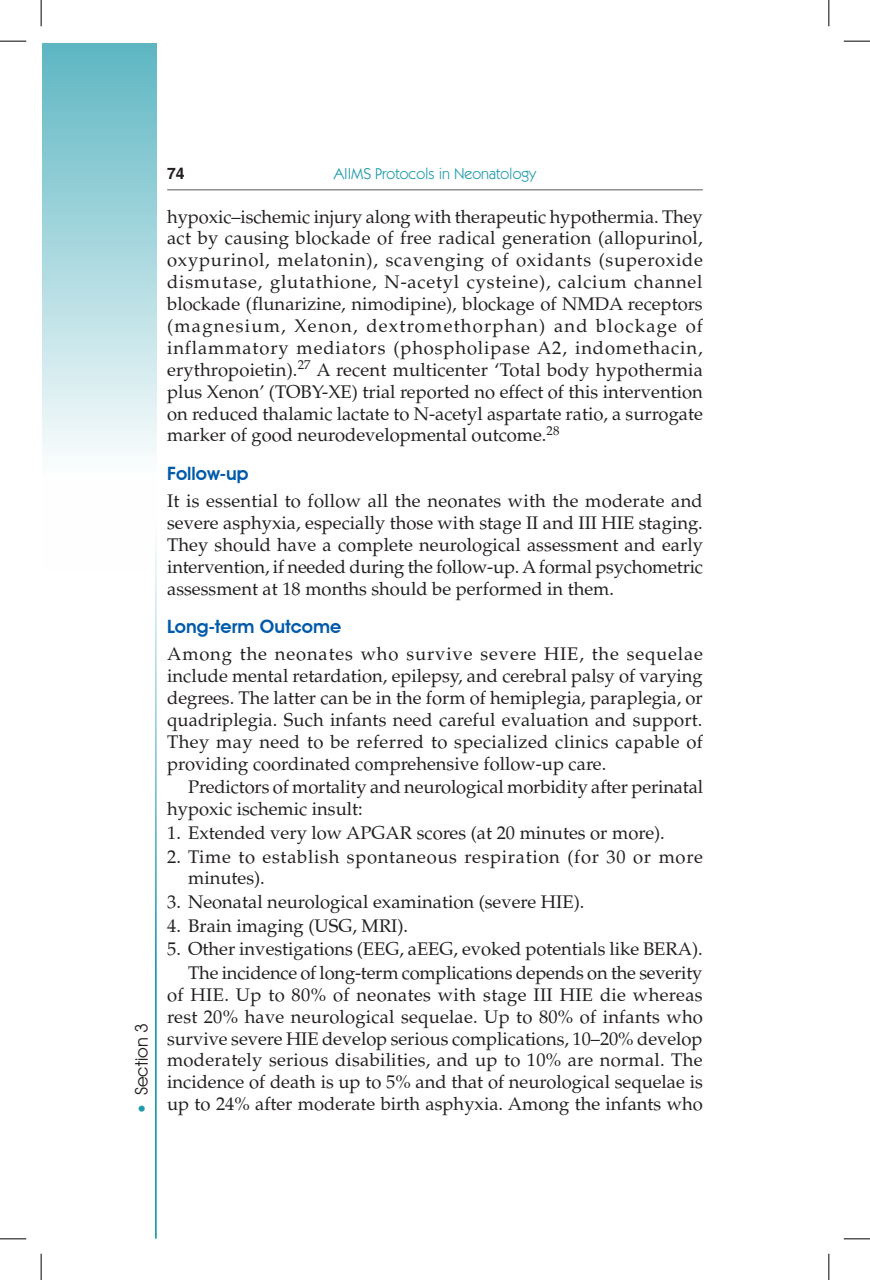
<style>
.page{position:relative;width:870px;height:1280px;background:#fff}
.page>*{position:absolute;margin:0;border:0;box-sizing:border-box;transform-origin:0 0}
.t1{font:18.38px/21.9px "Palatino";color:#231f20;text-align:justify}
.t2{font:18.38px/21.9px "Palatino";letter-spacing:.04em;color:#231f20}
.t3{font:600 18.38px "Avant Garde IT Cby BT";color:#015aaa}
.t4{font:17.5px "Avant Garde IT Cby BT";color:#231f20}
.t5{font:15.75px "Itc Kabel";color:#1e9aab}
.t6{font:700 15.75px "Helvetica";color:#231f20}
.s1{font-family:"Itc Kabel";font-weight:500;color:#1e9aab}
</style>
<div class="page">
<div style="left:42px;top:43px;width:115px;height:526px;background:linear-gradient(to bottom,#61b8c4,#fff)"></div>
<hr style="left:155px;top:523px;width:2px;height:715px;background:#1e9aab">
<hr style="left:167px;top:189px;width:536px;height:1px;background:#57585a">
<svg style="left:0;top:41px;width:26px;height:1px"></svg>
<svg style="left:844px;top:41px;width:26px;height:1px"></svg>
<svg style="left:0;top:1238px;width:26px;height:1px"></svg>
<svg style="left:844px;top:1238px;width:26px;height:1px"></svg>
<svg style="left:41px;top:0;width:1px;height:26px"></svg>
<svg style="left:41px;top:1253px;width:1px;height:26px"></svg>
<svg style="left:828px;top:0;width:1px;height:26px"></svg>
<svg style="left:828px;top:1253px;width:1px;height:26px"></svg>
<p class="t4" style="left:131px;top:1112px;width:91px;rotate:-90deg"><span class="s1">•</span> Section 3</p>
<p class="t6" style="left:167px;top:163px;width:19px">74</p>
<p class="t5" style="left:334px;top:165px;width:204px">AIIMS Protocols in Neonatology</p>
<p class="t1" style="left:167px;top:206px;width:537px">hypoxic–ischemic injury along with therapeutic hypothermia. They act by causing blockade of free radical generation (allopurinol, oxypurinol, melatonin), scavenging of oxidants (superoxide dismutase, glutathione, N-acetyl cysteine), calcium channel blockade (flunarizine, nimodipine), blockage of NMDA receptors (magnesium, Xenon, dextromethorphan) and blockage of inflammatory mediators (phospholipase A2, indomethacin, erythropoietin).<sup>27</sup> A recent multicenter ‘Total body hypothermia plus Xenon’ (TOBY-XE) trial reported no effect of this intervention on reduced thalamic lactate to N-acetyl aspartate ratio, a surrogate marker of good neurodevelopmental outcome.<sup>28</sup></p>
<p class="t3" style="left:167px;top:462px;width:83px">Follow-up</p>
<p class="t1" style="left:167px;top:490px;width:537px">It is essential to follow all the neonates with the moderate and severe asphyxia, especially those with stage II and III HIE staging.<br>They should have a complete neurological assessment and early intervention, if needed during the follow-up. A formal psychometric assessment at 18 months should be performed in them.</p>
<p class="t3" style="left:167px;top:615px;width:176px">Long-term Outcome</p>
<p class="t1" style="left:167px;top:643px;width:537px">Among the neonates who survive severe HIE, the sequelae include mental retardation, epilepsy, and cerebral palsy of varying degrees. The latter can be in the form of hemiplegia, paraplegia, or quadriplegia. Such infants need careful evaluation and support.<br>They may need to be referred to specialized clinics capable of providing coordinated comprehensive follow-up care.</p>
<p class="t1" style="left:167px;top:776px;width:537px;text-indent:21px">Predictors of mortality and neurological morbidity after perinatal hypoxic ischemic insult:</p>
<p class="t1" style="left:167px;top:822px;width:499px">1. Extended very low APGAR scores (at 20 minutes or more).</p>
<p class="t2" style="left:188px;top:845px;width:516px;text-indent:-21px">2. Time to establish spontaneous respiration (for 30 or more minutes).</p>
<p class="t1" style="left:167px;top:891px;width:419px">3. Neonatal neurological examination (severe HIE).</p>
<p class="t1" style="left:167px;top:914px;width:242px">4. Brain imaging (USG, MRI).</p>
<p class="t1" style="left:167px;top:937px;width:537px;line-height:23.6px;text-align:right">5. Other investigations (EEG, aEEG, evoked potentials like BERA).<br>The incidence of long-term complications depends on the severity</p>
<p class="t1" style="left:167px;top:983px;width:537px">of HIE. Up to 80% of neonates with stage III HIE die whereas rest 20% have neurological sequelae. Up to 80% of infants who survive severe HIE develop serious complications, 10–20% develop moderately serious disabilities, and up to 10% are normal. The incidence of death is up to 5% and that of neurological sequelae is up to 24% after moderate birth asphyxia. Among the infants who</p>
</div>
